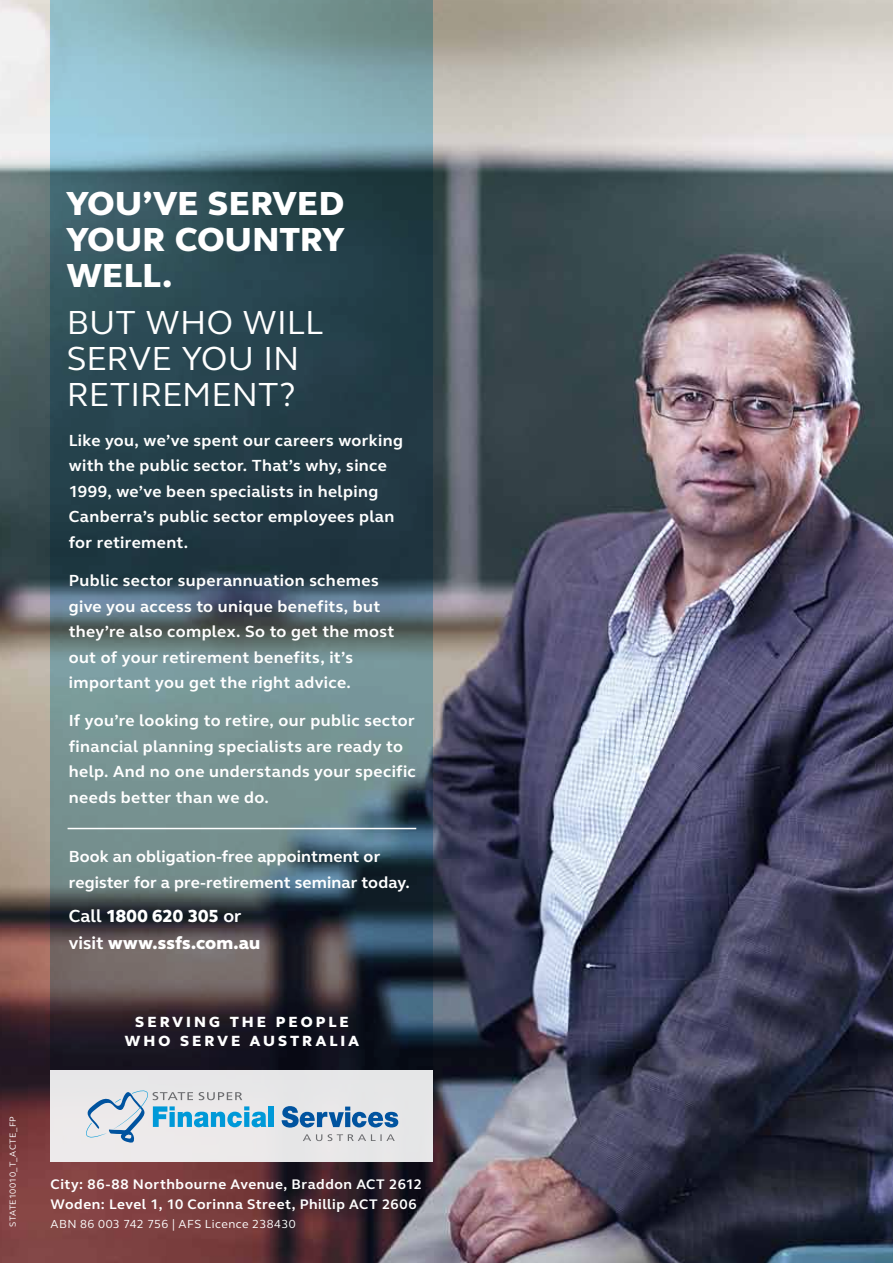
<style>
.page{position:relative;width:893px;height:1263px;background:#fff}
.page>*{position:absolute;margin:0;border:0;box-sizing:border-box;transform-origin:0 0}
.t1{font:34.2px/35.7px "FS Elliot Pro";color:#fff}
.t2{font:800 34.2px/35.7px "FS Elliot Pro";letter-spacing:.015em;color:#fff;text-align:justify}
.t3{font:800 18px/27px "FS Elliot Pro";letter-spacing:.005em;color:#fff}
.t4{font:700 16.5px/25.5px "FS Elliot Pro";letter-spacing:.02em;color:#fff}
.t5{font:800 15.15px/19.2px "FS Elliot Pro";letter-spacing:.205em;color:#fff;text-align:center}
.t6{font:700 14.25px/19.5px "FS Elliot Pro";letter-spacing:.04em;color:#fff}
.t7{font:12px "FS Elliot Pro";letter-spacing:.035em;color:#fff}
.t8{font:9px "FS Elliot Pro";letter-spacing:.03em;color:#fff}
.s1{font-weight:700}
</style>
<div class="page">
<img style="left:0;top:0;width:893px;height:1263px">
<svg style="left:51px;top:0;width:382px;height:1070px;background:#4b646c"></svg>
<div style="left:51px;top:1070px;width:382px;height:92px;background:#e7e7e8"></div>
<svg style="left:303px;top:1134px;width:19px;height:7px"></svg>
<svg style="left:328px;top:1134px;width:67px;height:7px"></svg>
<svg style="left:86px;top:1090px;width:180px;height:53px"></svg>
<div style="left:269px;top:1106px;width:5px;height:21px;background:#0099d8"></div>
<svg style="left:282px;top:1106px;width:116px;height:21px"></svg>
<hr style="left:68px;top:828px;width:348px;height:1px;background:#fff">
<p class="t8" style="left:7px;top:1227px;width:112px;rotate:-90deg">STATE10010_T_ACTE_FP</p>
<h1 class="t2" style="left:67px;top:186px;width:279px">YOU’VE SERVED YOUR COUNTRY WELL.</h1>
<h1 class="t1" style="left:67px;top:304px;width:258px">BUT WHO WILL<br>SERVE YOU IN<br>RETIREMENT?</h1>
<p class="t4" style="left:69px;top:427px;width:336px">Like you, we’ve spent our careers working with the public sector. That’s why, since 1999, we’ve been specialists in helping Canberra’s public sector employees plan for retirement.</p>
<p class="t4" style="left:69px;top:568px;width:327px">Public sector superannuation schemes give you access to unique benefits, but they’re also complex. So to get the most out of your retirement benefits, it’s important you get the right advice.</p>
<p class="t4" style="left:69px;top:708px;width:349px">If you’re looking to retire, our public sector financial planning specialists are ready to help. And no one understands your specific needs better than we do.</p>
<p class="t4" style="left:69px;top:844px;width:343px">Book an obligation-free appointment or register for a pre-retirement seminar today.</p>
<p class="t3" style="left:69px;top:902px;width:193px"><span class="s1">Call</span> 1800 620 305 <span class="s1">or visit</span> www.ssfs.com.au</p>
<p class="t5" style="left:125px;top:1012px;width:236px">SERVING THE PEOPLE<br>WHO SERVE AUSTRALIA</p>
<p class="t6" style="left:51px;top:1174px;width:373px">City: 86-88 Northbourne Avenue, Braddon ACT 2612<br>Woden: Level 1, 10 Corinna Street, Phillip ACT 2606</p>
<p class="t7" style="left:51px;top:1216px;width:247px">ABN 86 003 742 756 | AFS Licence 238430</p>
</div>
